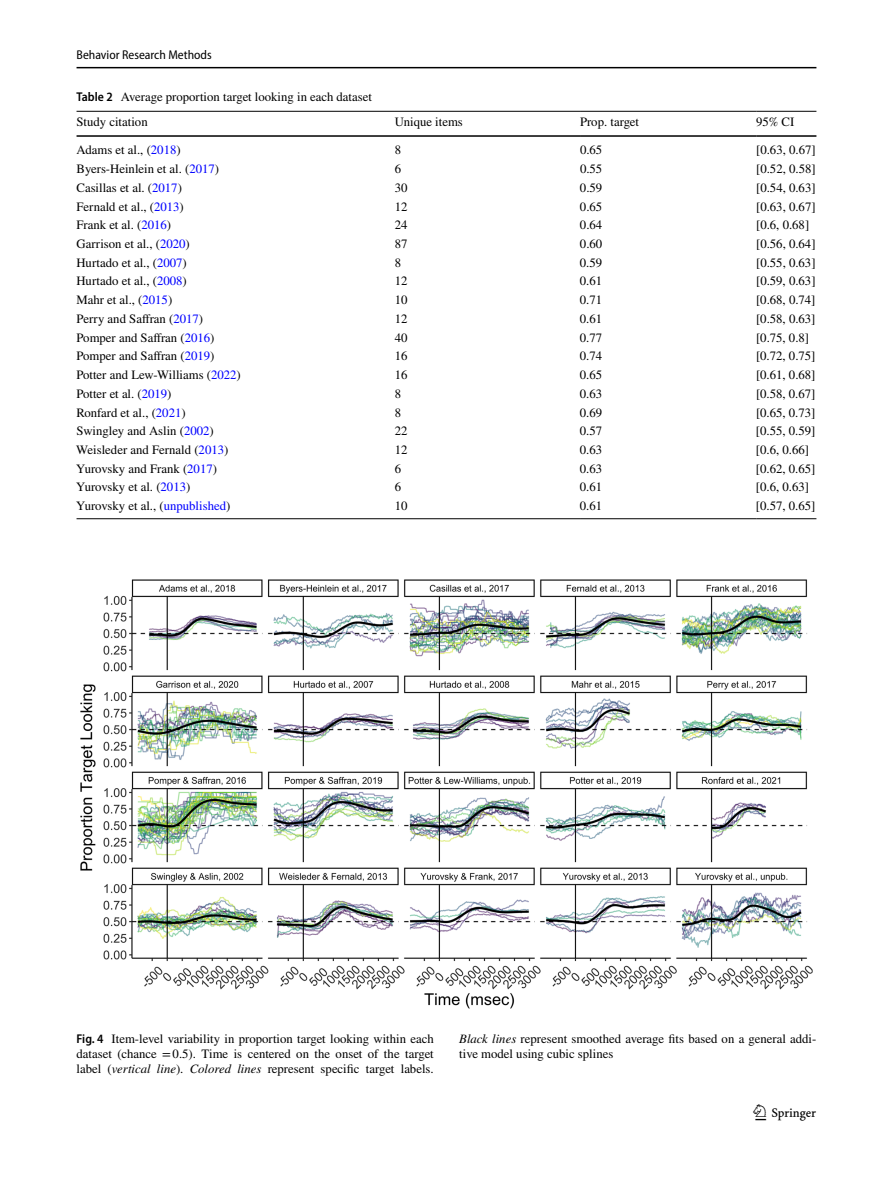
<style>
.page{position:relative;width:893px;height:1187px;background:#fff}
.page>*{position:absolute;margin:0;border:0;box-sizing:border-box;transform-origin:0 0}
.t1{font:22.5px "Springnew Regular 3";color:#000}
.t2{font:12.75px/15px "STIX";color:#000}
.t3{font:semi-condensed 12.75px "Myriad Pro";color:#000}
.s1{font-family:"Myriad Pro";font-weight:600;font-stretch:semi-condensed}
.s2{color:#00f}
.s3{font-style:italic}
</style>
<div class="page">
<hr style="left:77px;top:67px;width:739px;height:1px;background:#000">
<hr style="left:77px;top:111px;width:318px;height:1px;background:#000">
<hr style="left:77px;top:135px;width:318px;height:2px;background:#000">
<hr style="left:395px;top:111px;width:185px;height:1px;background:#000">
<hr style="left:395px;top:135px;width:185px;height:2px;background:#000">
<hr style="left:580px;top:111px;width:176px;height:1px;background:#000">
<hr style="left:580px;top:135px;width:176px;height:2px;background:#000">
<hr style="left:756px;top:111px;width:60px;height:1px;background:#000">
<hr style="left:756px;top:135px;width:60px;height:2px;background:#000">
<hr style="left:77px;top:518px;width:318px;height:1px;background:#000">
<hr style="left:395px;top:518px;width:185px;height:1px;background:#000">
<hr style="left:580px;top:518px;width:176px;height:1px;background:#000">
<hr style="left:756px;top:518px;width:60px;height:1px;background:#000">
<img style="left:81px;top:579px;width:731px;height:429px">
<p class="t3" style="left:77px;top:48px;width:137px">Behavior Research Methods</p>
<p class="t2" style="left:77px;top:85px;width:297px;line-height:25.5px"><span class="s1">Table 2</span> Average proportion target looking in each dataset<br>Study citation</p>
<p class="t2" style="left:395px;top:115px;width:69px">Unique items</p>
<p class="t2" style="left:580px;top:115px;width:61px">Prop. target</p>
<p class="t2" style="left:756px;top:115px;width:40px">95% CI</p>
<p class="t2" style="left:77px;top:143px;width:106px">Adams et al., (<span class="s2">2018</span>)</p>
<p class="t2" style="left:395px;top:143px;width:8px">8</p>
<p class="t2" style="left:580px;top:143px;width:24px">0.65</p>
<p class="t2" style="left:756px;top:143px;width:61px">[0.63, 0.67]</p>
<p class="t2" style="left:77px;top:162px;width:144px">Byers-Heinlein et al. (<span class="s2">2017</span>)</p>
<p class="t2" style="left:395px;top:162px;width:8px">6</p>
<p class="t2" style="left:580px;top:162px;width:24px">0.55</p>
<p class="t2" style="left:756px;top:162px;width:61px">[0.52, 0.58]</p>
<p class="t2" style="left:76px;top:181px;width:107px">Casillas et al. (<span class="s2">2017</span>)</p>
<p class="t2" style="left:395px;top:181px;width:14px">30</p>
<p class="t2" style="left:580px;top:181px;width:24px">0.59</p>
<p class="t2" style="left:756px;top:181px;width:61px">[0.54, 0.63]</p>
<p class="t2" style="left:76px;top:200px;width:109px">Fernald et al., (<span class="s2">2013</span>)</p>
<p class="t2" style="left:395px;top:200px;width:14px">12</p>
<p class="t2" style="left:580px;top:200px;width:24px">0.65</p>
<p class="t2" style="left:756px;top:200px;width:61px">[0.63, 0.67]</p>
<p class="t2" style="left:76px;top:218px;width:96px">Frank et al. (<span class="s2">2016</span>)</p>
<p class="t2" style="left:395px;top:218px;width:14px">24</p>
<p class="t2" style="left:580px;top:218px;width:24px">0.64</p>
<p class="t2" style="left:756px;top:218px;width:55px">[0.6, 0.68]</p>
<p class="t2" style="left:76px;top:237px;width:115px">Garrison et al., (<span class="s2">2020</span>)</p>
<p class="t2" style="left:395px;top:237px;width:14px">87</p>
<p class="t2" style="left:580px;top:237px;width:24px">0.60</p>
<p class="t2" style="left:756px;top:237px;width:61px">[0.56, 0.64]</p>
<p class="t2" style="left:76px;top:256px;width:112px">Hurtado et al., (<span class="s2">2007</span>)</p>
<p class="t2" style="left:395px;top:256px;width:8px">8</p>
<p class="t2" style="left:580px;top:256px;width:24px">0.59</p>
<p class="t2" style="left:756px;top:256px;width:61px">[0.55, 0.63]</p>
<p class="t2" style="left:76px;top:274px;width:112px">Hurtado et al., (<span class="s2">2008</span>)</p>
<p class="t2" style="left:395px;top:274px;width:14px">12</p>
<p class="t2" style="left:580px;top:274px;width:24px">0.61</p>
<p class="t2" style="left:756px;top:274px;width:61px">[0.59, 0.63]</p>
<p class="t2" style="left:76px;top:293px;width:97px">Mahr et al., (<span class="s2">2015</span>)</p>
<p class="t2" style="left:395px;top:293px;width:14px">10</p>
<p class="t2" style="left:580px;top:293px;width:24px">0.71</p>
<p class="t2" style="left:756px;top:293px;width:61px">[0.68, 0.74]</p>
<p class="t2" style="left:76px;top:312px;width:128px">Perry and Saffran (<span class="s2">2017</span>)</p>
<p class="t2" style="left:395px;top:312px;width:14px">12</p>
<p class="t2" style="left:580px;top:312px;width:24px">0.61</p>
<p class="t2" style="left:756px;top:312px;width:61px">[0.58, 0.63]</p>
<p class="t2" style="left:76px;top:331px;width:140px">Pomper and Saffran (<span class="s2">2016</span>)</p>
<p class="t2" style="left:395px;top:331px;width:14px">40</p>
<p class="t2" style="left:580px;top:331px;width:24px">0.77</p>
<p class="t2" style="left:756px;top:331px;width:55px">[0.75, 0.8]</p>
<p class="t2" style="left:76px;top:349px;width:140px">Pomper and Saffran (<span class="s2">2019</span>)</p>
<p class="t2" style="left:395px;top:349px;width:14px">16</p>
<p class="t2" style="left:580px;top:349px;width:24px">0.74</p>
<p class="t2" style="left:756px;top:349px;width:61px">[0.72, 0.75]</p>
<p class="t2" style="left:76px;top:368px;width:166px">Potter and Lew-Williams (<span class="s2">2022</span>)</p>
<p class="t2" style="left:395px;top:368px;width:14px">16</p>
<p class="t2" style="left:580px;top:368px;width:24px">0.65</p>
<p class="t2" style="left:756px;top:368px;width:61px">[0.61, 0.68]</p>
<p class="t2" style="left:76px;top:387px;width:97px">Potter et al. (<span class="s2">2019</span>)</p>
<p class="t2" style="left:395px;top:387px;width:8px">8</p>
<p class="t2" style="left:580px;top:387px;width:24px">0.63</p>
<p class="t2" style="left:756px;top:387px;width:61px">[0.58, 0.67]</p>
<p class="t2" style="left:76px;top:405px;width:111px">Ronfard et al., (<span class="s2">2021</span>)</p>
<p class="t2" style="left:395px;top:405px;width:8px">8</p>
<p class="t2" style="left:580px;top:405px;width:24px">0.69</p>
<p class="t2" style="left:756px;top:405px;width:61px">[0.65, 0.73]</p>
<p class="t2" style="left:76px;top:424px;width:139px">Swingley and Aslin (<span class="s2">2002</span>)</p>
<p class="t2" style="left:395px;top:424px;width:14px">22</p>
<p class="t2" style="left:580px;top:424px;width:24px">0.57</p>
<p class="t2" style="left:756px;top:424px;width:61px">[0.55, 0.59]</p>
<p class="t2" style="left:76px;top:443px;width:154px">Weisleder and Fernald (<span class="s2">2013</span>)</p>
<p class="t2" style="left:395px;top:443px;width:14px">12</p>
<p class="t2" style="left:580px;top:443px;width:24px">0.63</p>
<p class="t2" style="left:756px;top:443px;width:55px">[0.6, 0.66]</p>
<p class="t2" style="left:76px;top:462px;width:142px">Yurovsky and Frank (<span class="s2">2017</span>)</p>
<p class="t2" style="left:395px;top:462px;width:8px">6</p>
<p class="t2" style="left:580px;top:462px;width:24px">0.63</p>
<p class="t2" style="left:756px;top:462px;width:61px">[0.62, 0.65]</p>
<p class="t2" style="left:76px;top:480px;width:116px">Yurovsky et al. (<span class="s2">2013</span>)</p>
<p class="t2" style="left:395px;top:480px;width:8px">6</p>
<p class="t2" style="left:580px;top:480px;width:24px">0.61</p>
<p class="t2" style="left:756px;top:480px;width:55px">[0.6, 0.63]</p>
<p class="t2" style="left:76px;top:499px;width:156px">Yurovsky et al., (<span class="s2">unpublished</span>)</p>
<p class="t2" style="left:395px;top:499px;width:14px">10</p>
<p class="t2" style="left:580px;top:499px;width:24px">0.61</p>
<p class="t2" style="left:756px;top:499px;width:61px">[0.57, 0.65]</p>
<p class="t2" style="left:77px;top:1032px;width:359px;text-align:justify"><span class="s1">Fig. 4</span> Item-level variability in proportion target looking within each dataset (chance =0.5). Time is centered on the onset of the target label (<span class="s3">vertical line</span>). <span class="s3">Colored lines</span> represent specific target labels.</p>
<p class="t2" style="left:459px;top:1032px;width:359px"><span class="s3">Black lines</span> represent smoothed average fits based on a general addi&shy;tive model using cubic splines</p>
<h1 class="t1" style="left:755px;top:1104px;width:62px">1 3</h1>
</div>
